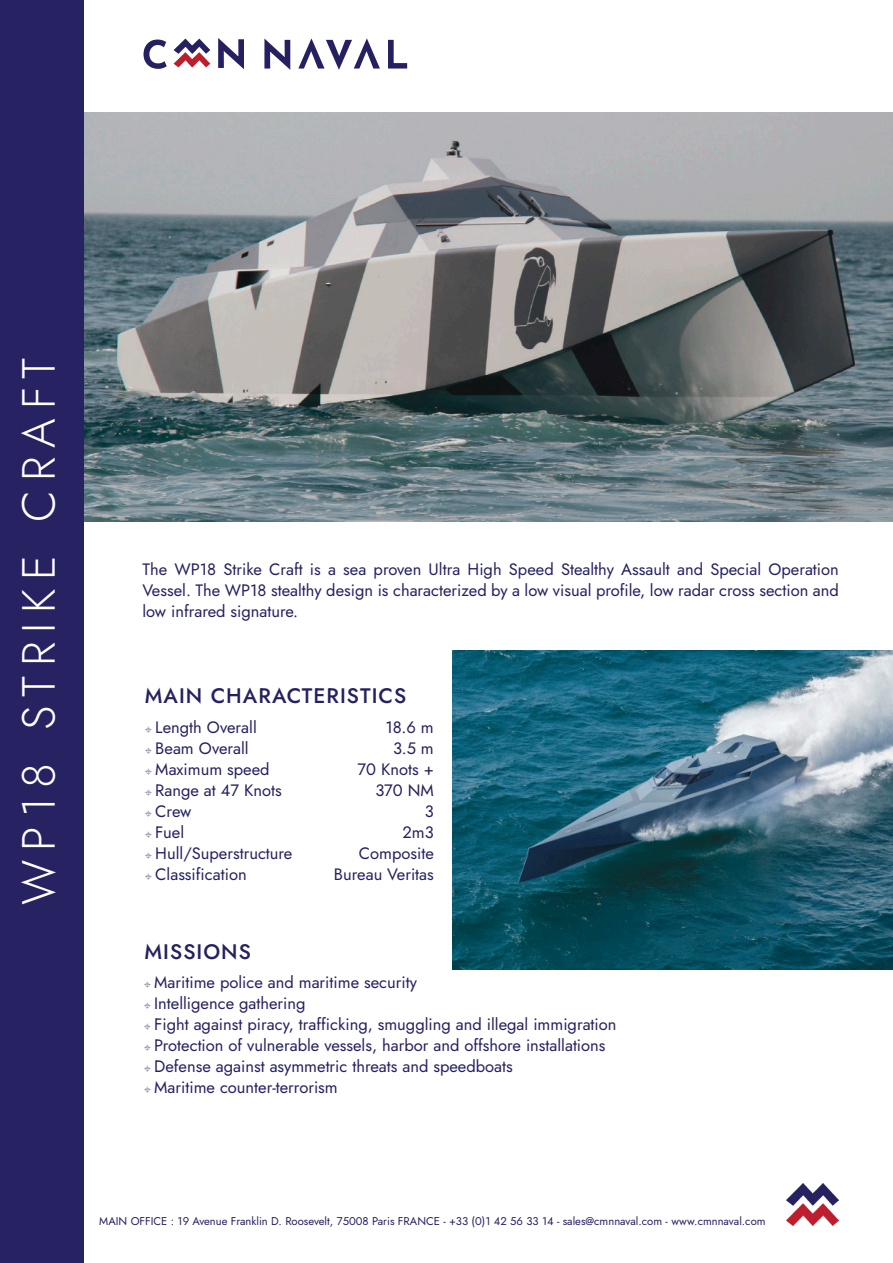
<style>
.page{position:relative;width:893px;height:1263px;background:#fff}
.page>*{position:absolute;margin:0;border:0;box-sizing:border-box;transform-origin:0 0}
.t1{font:300 46.5px "Jost";letter-spacing:.2em;color:#fff}
.t2{font:500 21px "Jost";letter-spacing:.05em;color:#252161}
.t3{font:16.5px/21px "Jost";color:#252161;text-align:justify}
.t4{font:11.25px "Jost";color:#262262}
</style>
<div class="page">
<img style="left:786px;top:1184px;width:53px;height:41px">
<svg style="left:144px;top:40px;width:23px;height:29px"></svg>
<svg style="left:218px;top:38px;width:26px;height:31px"></svg>
<svg style="left:264px;top:39px;width:26px;height:31px"></svg>
<svg style="left:298px;top:39px;width:82px;height:31px"></svg>
<svg style="left:388px;top:40px;width:19px;height:29px"></svg>
<svg style="left:174px;top:39px;width:36px;height:28px"></svg>
<img style="left:84px;top:113px;width:809px;height:409px">
<div style="left:0;top:0;width:84px;height:1263px;background:#272262"></div>
<img style="left:453px;top:651px;width:440px;height:318px">
<p class="t1" style="left:7px;top:905px;width:549px;rotate:-90deg">WP18 STRIKE CRAFT</p>
<p class="t3" style="left:142px;top:558px;width:698px">The WP18 Strike Craft is a sea proven Ultra High Speed Stealthy Assault and Special Operation Vessel. The WP18 stealthy design is characterized by a low visual profile, low radar cross section and low infrared signature.</p>
<p class="t2" style="left:145px;top:681px;width:263px">MAIN CHARACTERISTICS</p>
<p class="t3" style="left:155px;top:717px;width:103px">Length Overall</p>
<p class="t3" style="left:385px;top:717px;width:50px">18.6 m</p>
<p class="t3" style="left:155px;top:738px;width:95px">Beam Overall</p>
<p class="t3" style="left:393px;top:738px;width:42px">3.5 m</p>
<p class="t3" style="left:155px;top:759px;width:116px">Maximum speed</p>
<p class="t3" style="left:358px;top:759px;width:78px">70 Knots +</p>
<p class="t3" style="left:155px;top:780px;width:128px">Range at 47 Knots</p>
<p class="t3" style="left:375px;top:780px;width:60px">370 NM</p>
<p class="t3" style="left:155px;top:801px;width:38px">Crew</p>
<p class="t3" style="left:425px;top:801px;width:11px">3</p>
<p class="t3" style="left:155px;top:822px;width:30px">Fuel</p>
<p class="t3" style="left:403px;top:822px;width:33px">2m3</p>
<p class="t3" style="left:155px;top:843px;width:139px">Hull/Superstructure</p>
<p class="t3" style="left:359px;top:843px;width:76px">Composite</p>
<p class="t3" style="left:155px;top:864px;width:93px">Classification</p>
<p class="t3" style="left:334px;top:864px;width:101px">Bureau Veritas</p>
<p class="t2" style="left:145px;top:938px;width:108px">MISSIONS</p>
<p class="t3" style="left:154px;top:972px;width:264px">Maritime police and maritime security</p>
<p class="t3" style="left:154px;top:993px;width:153px">Intelligence gathering</p>
<p class="t3" style="left:154px;top:1014px;width:464px">Fight against piracy, trafficking, smuggling and illegal immigration</p>
<p class="t3" style="left:154px;top:1035px;width:453px">Protection of vulnerable vessels, harbor and offshore installations</p>
<p class="t3" style="left:154px;top:1056px;width:360px">Defense against asymmetric threats and speedboats</p>
<p class="t3" style="left:154px;top:1077px;width:185px">Maritime counter-terrorism</p>
<p class="t4" style="left:99px;top:1213px;width:668px">MAIN OFFICE : 19 Avenue Franklin D. Roosevelt, 75008 Paris FRANCE - +33 (0)1 42 56 33 14 - sales@cmnnaval.com - www.cmnnaval.com</p>
</div>
